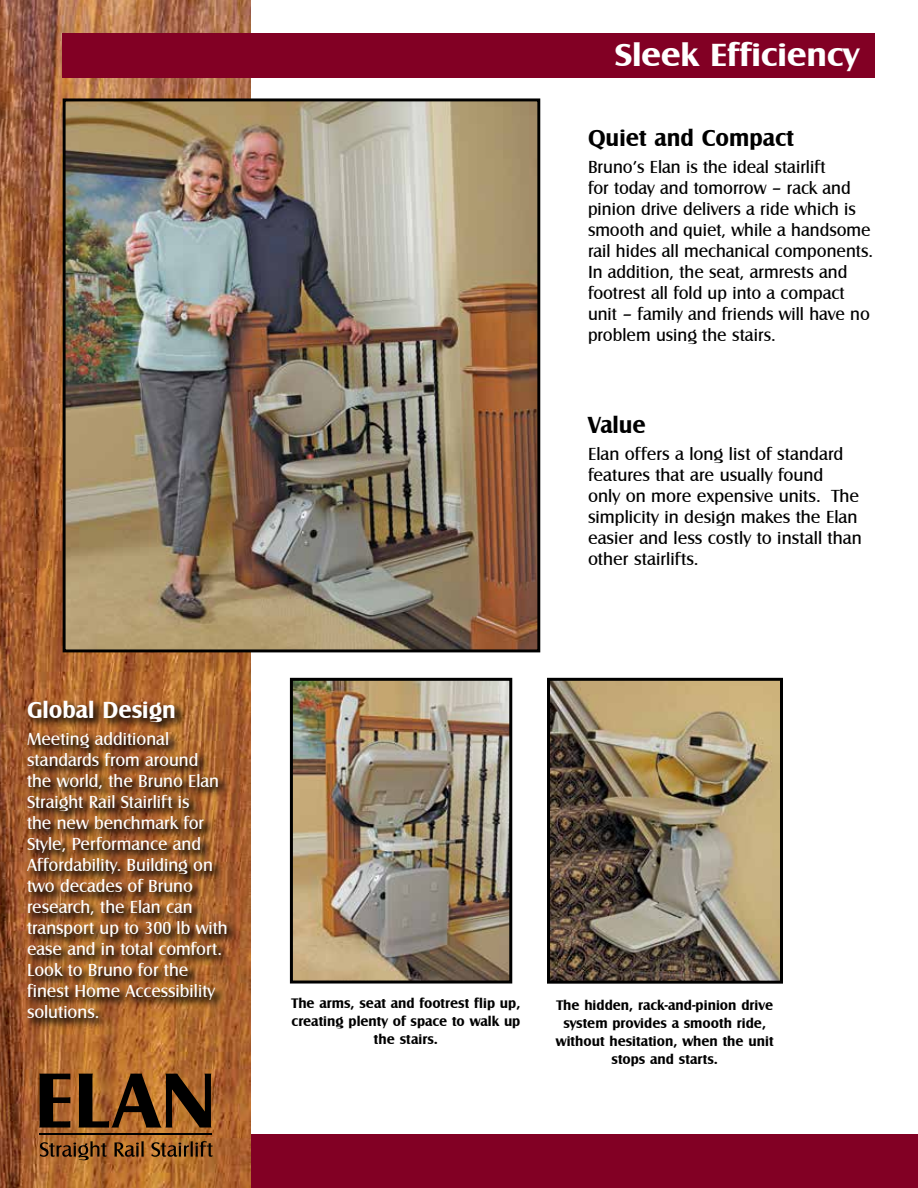
<style>
.page{position:relative;width:918px;height:1188px;background:#fff}
.page>*{position:absolute;margin:0;border:0;box-sizing:border-box;transform-origin:0 0}
.t1{font:700 33px "Castle T";letter-spacing:-.01em;color:#fff;scale:1.07 1}
.t2{font:700 24px "Castle T";color:#000}
.t3{font:700 24px "Castle T";color:#fff}
.t4{font:18px/21px "Castle T";color:#000}
.t5{font:18px/21px "Castle T";color:#fff}
.t6{font:700 14.25px/18px "Castle T";color:#000;text-align:center}
</style>
<div class="page">
<div style="left:240px;top:1134px;width:678px;height:54px;background:#820024"></div>
<img style="left:0;top:0;width:251px;height:1188px">
<div style="left:63px;top:33px;width:812px;height:44px;background:#820024"></div>
<img style="left:551px;top:682px;width:228px;height:298px">
<div style="left:547px;top:678px;width:236px;height:306px;border:3px solid #000"></div>
<img style="left:294px;top:682px;width:214px;height:298px">
<div style="left:290px;top:678px;width:222px;height:306px;border:3px solid #000"></div>
<div style="left:25px;top:698px;width:213px;height:331px;background:#000;opacity:.86"></div>
<img style="left:67px;top:102px;width:469px;height:546px">
<div style="left:63px;top:98px;width:477px;height:554px;border:3px solid #000"></div>
<svg style="left:39px;top:1074px;width:31px;height:54px;background:#452912"></svg>
<svg style="left:79px;top:1074px;width:132px;height:54px;background:#633d19"></svg>
<svg style="left:40px;top:1141px;width:67px;height:19px"></svg>
<svg style="left:114px;top:1141px;width:30px;height:16px"></svg>
<svg style="left:151px;top:1141px;width:62px;height:16px"></svg>
<hr style="left:40px;top:1133px;width:172px;height:1px;background:#000">
<h2 class="t3" style="left:27px;top:696px;width:151px">Global Design</h2>
<p class="t5" style="left:27px;top:728px;width:202px">Meeting additional standards from around<br>the world, the Bruno Elan<br>Straight Rail Stairlift is<br>the new benchmark for<br>Style, Performance and<br>Affordability. Building on two decades of Bruno research, the Elan can transport up to 300 lb with ease and in total comfort.<br>Look to Bruno for the finest Home Accessibility solutions.</p>
<h1 class="t1" style="left:615px;top:36px;width:230px">Sleek Efficiency</h1>
<h2 class="t2" style="left:588px;top:124px;width:207px">Quiet and Compact</h2>
<p class="t4" style="left:588px;top:157px;width:287px">Bruno’s Elan is the ideal stairlift<br>for today and tomorrow – rack and pinion drive delivers a ride which is smooth and quiet, while a handsome rail hides all mechanical components.<br>In addition, the seat, armrests and footrest all fold up into a compact unit – family and friends will have no problem using the stairs.</p>
<h2 class="t2" style="left:588px;top:412px;width:59px">Value</h2>
<p class="t4" style="left:588px;top:444px;width:275px">Elan offers a long list of standard features that are usually found<br>only on more expensive units. The simplicity in design makes the Elan easier and less costly to install than other stairlifts.</p>
<p class="t6" style="left:292px;top:994px;width:230px">The arms, seat and footrest flip up, creating plenty of space to walk up the stairs.</p>
<p class="t6" style="left:556px;top:996px;width:219px">The hidden, rack-and-pinion drive system provides a smooth ride, without hesitation, when the unit stops and starts.</p>
</div>
